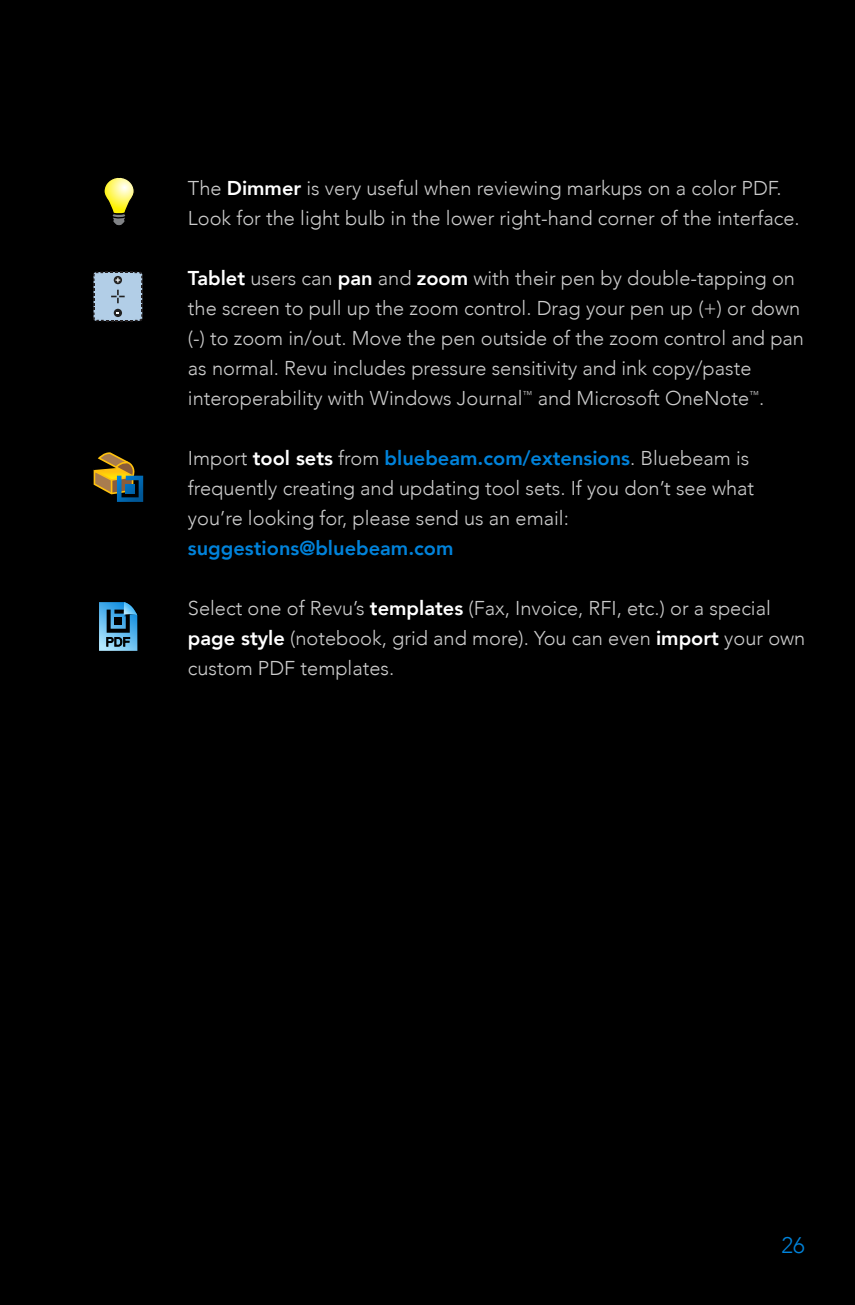
<style>
.page{position:relative;width:855px;height:1305px;background:#000}
.page>*{position:absolute;margin:0;border:0;box-sizing:border-box;transform-origin:0 0}
.t1{font:300 22.5px "Avenir";color:#0083db}
.t2{font:300 20px/30px "Avenir";color:#ccc}
.t3{font:800 20px "Avenir";color:#0083db}
.s1{font-weight:800;color:#fff}
.s2{font-weight:800;color:#0083db}
</style>
<div class="page">
<svg style="left:104px;top:177px;width:30px;height:49px"></svg>
<img style="left:96px;top:271px;width:42px;height:51px">
<svg style="left:93px;top:272px;width:50px;height:49px;background:#9eb6cb"></svg>
<img style="left:143px;top:476px;width:1px;height:26px">
<svg style="left:93px;top:452px;width:50px;height:50px"></svg>
<img style="left:137px;top:615px;width:1px;height:36px">
<svg style="left:99px;top:602px;width:38px;height:49px"></svg>
<p class="t2" style="left:188px;top:173px;width:613px">The <span class="s1">Dimmer</span> is very useful when reviewing markups on a color PDF.<br>Look for the light bulb in the lower right-hand corner of the interface.</p>
<p class="t2" style="left:188px;top:263px;width:618px"><span class="s1">Tablet</span> users can <span class="s1">pan</span> and <span class="s1">zoom</span> with their pen by double-tapping on the screen to pull up the zoom control. Drag your pen up (+) or down (-) to zoom in/out. Move the pen outside of the zoom control and pan as normal. Revu includes pressure sensitivity and ink copy/paste interoperability with Windows Journal<sup>™</sup> and Microsoft OneNote<sup>™</sup>.</p>
<p class="t2" style="left:188px;top:443px;width:568px">Import <span class="s1">tool sets</span> from <span class="s2">bluebeam.com/extensions</span>. Bluebeam is frequently creating and updating tool sets. If you don’t see what you’re looking for, please send us an email:</p>
<p class="t3" style="left:188px;top:533px;width:267px">suggestions@bluebeam.com</p>
<p class="t2" style="left:188px;top:593px;width:619px">Select one of Revu’s <span class="s1">templates</span> (Fax, Invoice, RFI, etc.) or a special <span class="s1">page style</span> (notebook, grid and more). You can even <span class="s1">import</span> your own custom PDF templates.</p>
<p class="t1" style="left:782px;top:1232px;width:25px">26</p>
</div>
